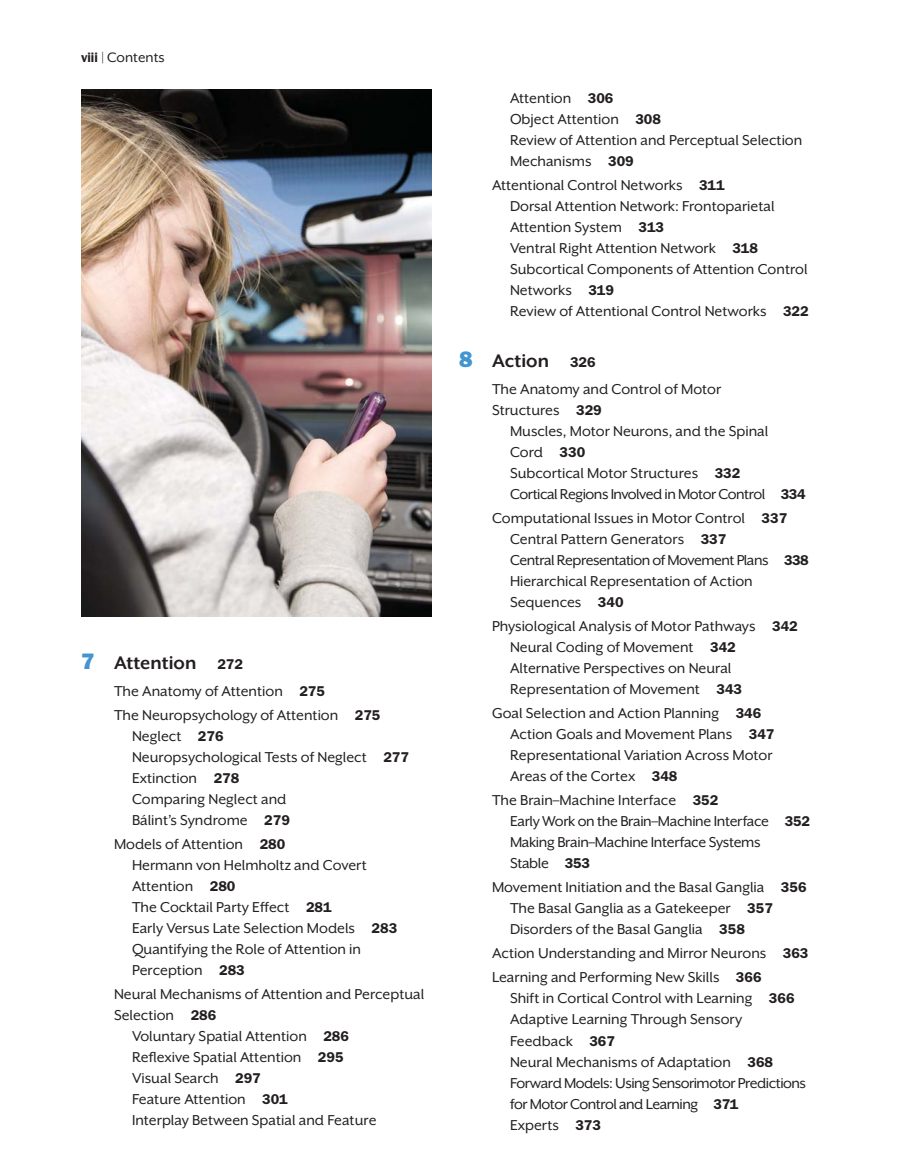
<style>
.page{position:relative;width:918px;height:1175px;background:#fff}
.page>*{position:absolute;margin:0;border:0;box-sizing:border-box;transform-origin:0 0}
.t1{font:700 21px "Mr Eaves XL San OT";color:#231f20}
.t2{font:16.5px/21px "Mr Eaves XL San OT";color:#231f20}
.t3{font:16.5px/21px "Mr Eaves XL San OT";letter-spacing:-.02em;color:#231f20}
.t4{font:15.75px "Mr Eaves XL San OT";color:#231f20}
.s1{font-family:"ITC Franklin Gothic Std";font-weight:600;font-size:13.5px}
.s2{font-family:"Mr Eaves San OT";font-size:15px}
.s3{font-family:"ITC Franklin Gothic Std Hvy";font-weight:400;font-size:22.5px;color:#4395d1}
.s4{font-family:"ITC Franklin Gothic Std";font-weight:600;font-size:14.25px}
</style>
<div class="page">
<img style="left:81px;top:90px;width:351px;height:526px">
<p class="t4" style="left:81px;top:52px;width:85px"><span class="s1">viii</span> <span class="s2">|</span> Contents</p>
<p class="t1" style="left:81px;top:655px;width:164px"><span class="s3">7</span> Attention <span class="s4">272</span></p>
<p class="t2" style="left:114px;top:680px;width:268px;line-height:24px">The Anatomy of Attention <span class="s4">275<br></span>The Neuropsychology of Attention <span class="s4">275</span></p>
<p class="t2" style="left:132px;top:726px;width:279px">Neglect <span class="s4">276<br></span>Neuropsychological Tests of Neglect <span class="s4">277<br></span>Extinction <span class="s4">278<br></span>Comparing Neglect and<br>Bálint’s Syndrome <span class="s4">279</span></p>
<p class="t2" style="left:132px;top:834px;width:267px;text-indent:-18px">Models of Attention <span class="s4">280<br></span>Hermann von Helmholtz and Covert<br>Attention <span class="s4">280<br></span>The Cocktail Party Effect <span class="s4">281<br></span>Early Versus Late Selection Models <span class="s4">283<br></span>Quantifying the Role of Attention in<br>Perception <span class="s4">283</span></p>
<p class="t2" style="left:114px;top:984px;width:312px">Neural Mechanisms of Attention and Perceptual</p>
<p class="t2" style="left:114px;top:1005px;width:104px">Selection <span class="s4">286</span></p>
<p class="t2" style="left:132px;top:1026px;width:219px">Voluntary Spatial Attention <span class="s4">286</span></p>
<p class="t2" style="left:132px;top:1047px;width:213px">Reflexive Spatial Attention <span class="s4">295</span></p>
<p class="t2" style="left:132px;top:1068px;width:130px">Visual Search <span class="s4">297</span></p>
<p class="t2" style="left:132px;top:1089px;width:157px">Feature Attention <span class="s4">301</span></p>
<p class="t2" style="left:132px;top:1110px;width:246px">Interplay Between Spatial and Feature</p>
<p class="t2" style="left:510px;top:89px;width:294px">Attention <span class="s4">306<br></span>Object Attention <span class="s4">308<br></span>Review of Attention and Perceptual Selection<br>Mechanisms <span class="s4">309</span></p>
<p class="t2" style="left:510px;top:176px;width:300px;text-indent:-18px">Attentional Control Networks <span class="s4">311<br></span>Dorsal Attention Network: Frontoparietal Attention System <span class="s4">313<br></span>Ventral Right Attention Network <span class="s4">318<br></span>Subcortical Components of Attention Control Networks <span class="s4">319<br></span>Review of Attentional Control Networks <span class="s4">322</span></p>
<p class="t1" style="left:459px;top:353px;width:138px"><span class="s3">8</span> Action <span class="s4">326</span></p>
<p class="t2" style="left:492px;top:380px;width:231px">The Anatomy and Control of Motor<br>Structures <span class="s4">329</span></p>
<p class="t2" style="left:510px;top:422px;width:297px">Muscles, Motor Neurons, and the Spinal<br>Cord <span class="s4">330<br></span>Subcortical Motor Structures <span class="s4">332<br></span>Cortical Regions Involved in Motor Control <span class="s4">334</span></p>
<p class="t2" style="left:510px;top:509px;width:300px;text-indent:-18px">Computational Issues in Motor Control <span class="s4">337<br></span>Central Pattern Generators <span class="s4">337<br></span>Central Representation of Movement Plans <span class="s4">338<br></span>Hierarchical Representation of Action Sequences <span class="s4">340</span></p>
<p class="t2" style="left:510px;top:617px;width:289px;text-indent:-18px">Physiological Analysis of Motor Pathways <span class="s4">342<br></span>Neural Coding of Movement <span class="s4">342<br></span>Alternative Perspectives on Neural Representation of Movement <span class="s4">343</span></p>
<p class="t2" style="left:510px;top:704px;width:266px;text-indent:-18px">Goal Selection and Action Planning <span class="s4">346<br></span>Action Goals and Movement Plans <span class="s4">347<br></span>Representational Variation Across Motor Areas of the Cortex <span class="s4">348</span></p>
<p class="t3" style="left:510px;top:791px;width:302px;text-indent:-18px">The Brain–Machine Interface <span class="s4">352<br></span>Early Work on the Brain–Machine Interface <span class="s4">352<br></span>Making Brain–Machine Interface Systems<br>Stable <span class="s4">353</span></p>
<p class="t2" style="left:510px;top:878px;width:298px;text-indent:-18px">Movement Initiation and the Basal Ganglia <span class="s4">356<br></span>The Basal Ganglia as a Gatekeeper <span class="s4">357<br></span>Disorders of the Basal Ganglia <span class="s4">358</span></p>
<p class="t2" style="left:492px;top:942px;width:318px;line-height:24px">Action Understanding and Mirror Neurons <span class="s4">363<br></span>Learning and Performing New Skills <span class="s4">366</span></p>
<p class="t2" style="left:510px;top:989px;width:298px">Shift in Cortical Control with Learning <span class="s4">366<br></span>Adaptive Learning Through Sensory<br>Feedback <span class="s4">367<br></span>Neural Mechanisms of Adaptation <span class="s4">368<br></span>Forward Models: Using Sensorimotor Predictions for Motor Control and Learning <span class="s4">371<br></span>Experts <span class="s4">373</span></p>
</div>
